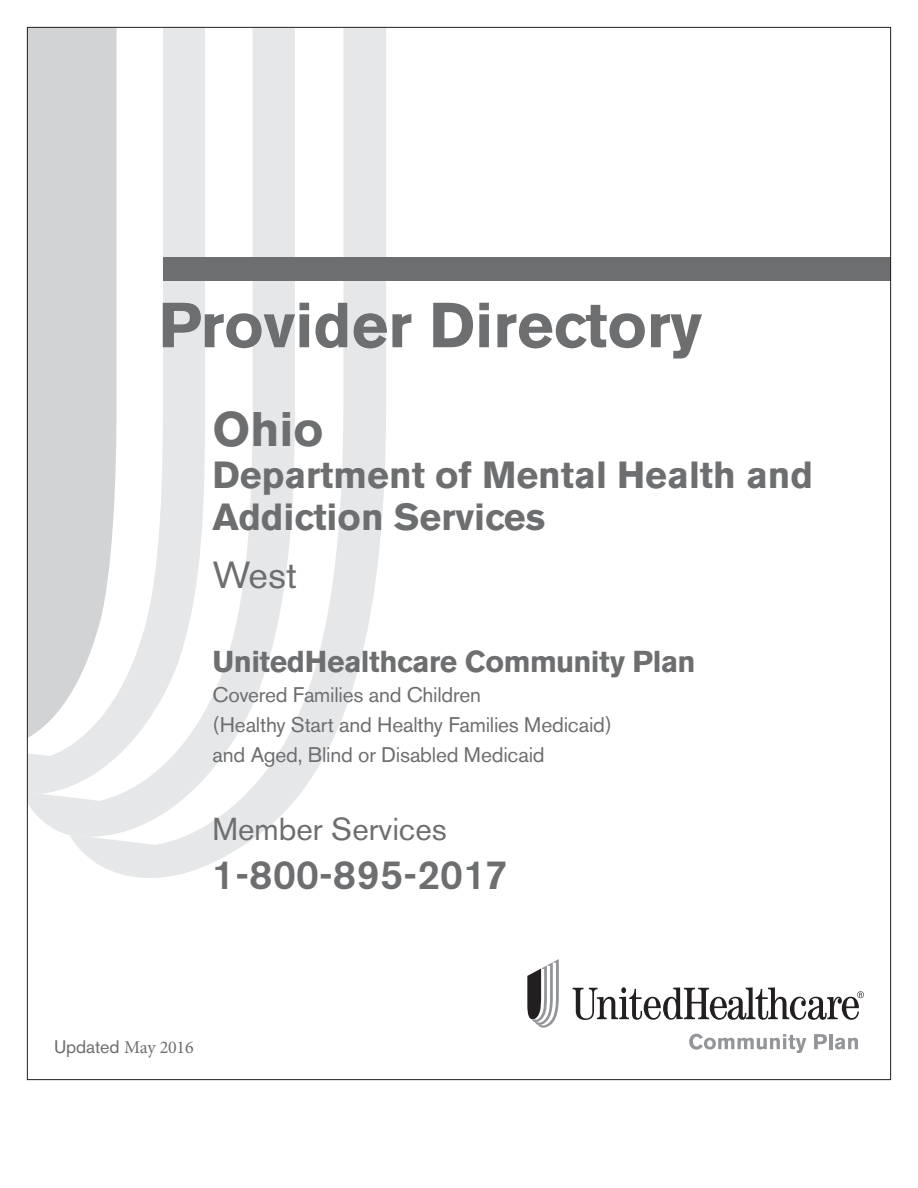
<style>
.page{position:relative;width:918px;height:1188px;background:#fff}
.page>*{position:absolute;margin:0;border:0;box-sizing:border-box;transform-origin:0 0}
.t1{font:700 63px "Akzidenz Grotesk BE";color:#6d6e70}
.t2{font:700 48px "Akzidenz Grotesk BE";color:#6d6e70}
.t3{font:500 40.5px "Akzidenz Grotesk BE";letter-spacing:.02em;color:#6d6e70}
.t4{font:700 37.5px/42px "Akzidenz Grotesk BE";color:#6d6e70}
.t5{font:37.5px "Akzidenz Grotesk BE";color:#6d6e70}
.t6{font:31.5px "Akzidenz Grotesk BE";color:#6d6e70}
.t7{font:700 30px "Akzidenz Grotesk BE";letter-spacing:-.02em;color:#6d6e70}
.t8{font:21px/30px "Akzidenz Grotesk BE";letter-spacing:-.01em;color:#6d6e70}
.t9{font:18px "Akzidenz Grotesk BE";letter-spacing:-.01em;color:#6d6e70}
.s1{font-family:"Minion Pro"}
</style>
<div class="page">
<svg style="left:29px;top:29px;width:40px;height:806px;background:#d5d7d8"></svg>
<svg style="left:69px;top:29px;width:317px;height:849px"></svg>
<div style="left:163px;top:258px;width:727px;height:23px;background:#6d6e70"></div>
<svg style="left:573px;top:987px;width:291px;height:33px"></svg>
<svg style="left:527px;top:959px;width:32px;height:69px"></svg>
<svg style="left:689px;top:1034px;width:117px;height:19px"></svg>
<svg style="left:814px;top:1034px;width:13px;height:15px"></svg>
<hr style="left:829px;top:1034px;width:3px;height:15px;background:#939598">
<svg style="left:835px;top:1038px;width:23px;height:11px"></svg>
<h1 class="t1" style="left:159px;top:303px;width:545px">Provider Directory</h1>
<h2 class="t2" style="left:213px;top:412px;width:113px">Ohio</h2>
<h3 class="t4" style="left:213px;top:458px;width:602px">Department of Mental Health and<br>Addiction Services</h3>
<h3 class="t5" style="left:213px;top:561px;width:86px">West</h3>
<h3 class="t7" style="left:213px;top:651px;width:485px">UnitedHealthcare Community Plan</h3>
<p class="t8" style="left:213px;top:682px;width:401px">Covered Families and Children<br>(Healthy Start and Healthy Families Medicaid) and Aged, Blind or Disabled Medicaid</p>
<h3 class="t6" style="left:213px;top:818px;width:236px">Member Services</h3>
<h3 class="t3" style="left:213px;top:860px;width:297px">1-800-895-2017</h3>
<p class="t9" style="left:54px;top:1040px;width:141px">Updated <span class="s1">May 2016</span></p>
</div>
